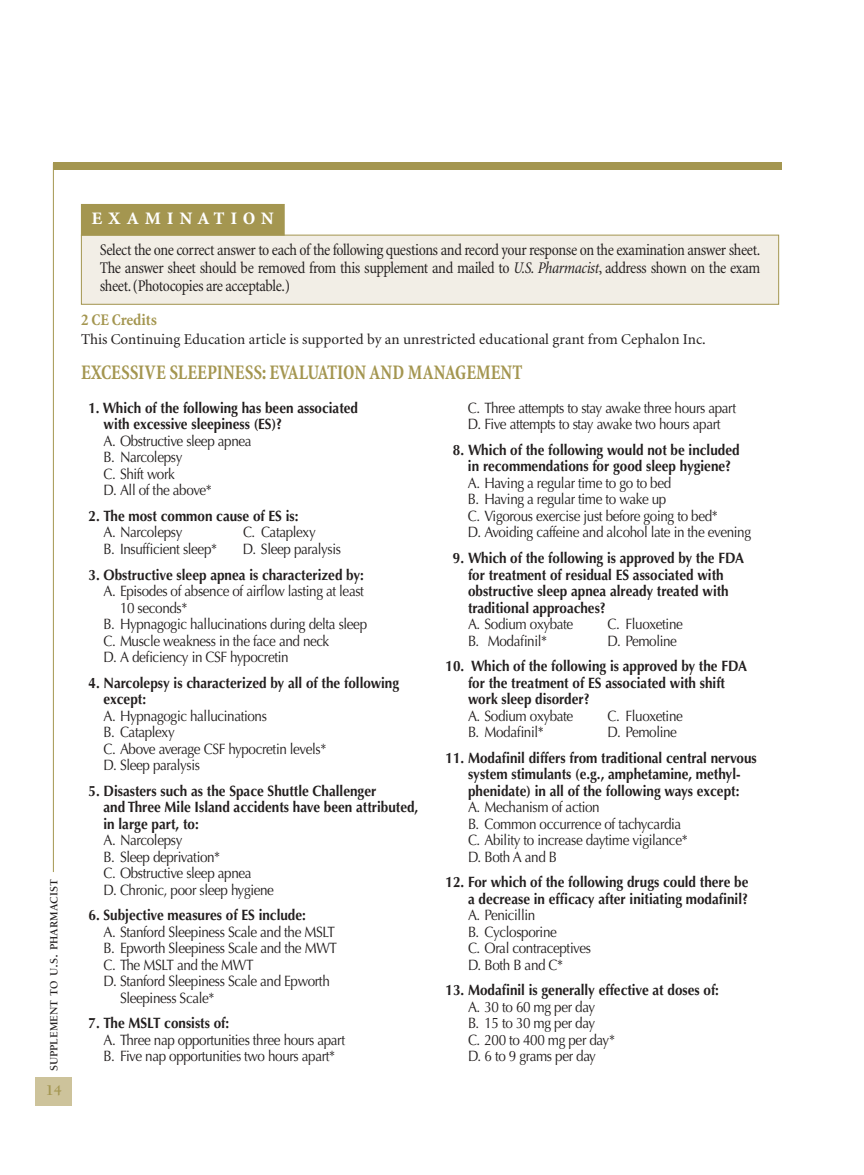
<style>
.page{position:relative;width:864px;height:1175px;background:#fff}
.page>*{position:absolute;margin:0;border:0;box-sizing:border-box;transform-origin:0 0}
.t1{font:700 condensed 21px "Minion";color:#a49650;scale:.9 1}
.t2{font:700 condensed 17.85px "Minion";letter-spacing:.27em;color:#fff;scale:1.18 1}
.t3{font:condensed 16.5px/18px "Minion";letter-spacing:-.03em;color:#231f1f;text-align:justify}
.t4{font:700 condensed 16.5px "Minion";color:#a49650}
.t5{font:15px/16.5px "Optima";letter-spacing:-.03em;color:#231f1f;scale:.9 1}
.t6{font:700 15px/16.5px "Optima";color:#231f1f;scale:.9 1}
.t7{font:15px "Minion";color:#231f1f}
.t8{font:700 15px "Berkeley";color:#a49650}
.t9{font:700 11.25px "Berkeley";color:#231f1f}
.s1{font-size:15px}
.s2{font-style:italic}
</style>
<div class="page">
<div style="left:36px;top:1077px;width:36px;height:28px;background:#cdc39b"></div>
<hr style="left:53px;top:163px;width:1px;height:709px;background:#a49650">
<div style="left:53px;top:162px;width:728px;height:8px;background:#a49650"></div>
<div style="left:81px;top:235px;width:698px;height:69px;background:#f2eee6"></div>
<div style="left:81px;top:235px;width:698px;height:70px;border:1px solid #a49650"></div>
<div style="left:81px;top:204px;width:203px;height:31px;background:#a49650"></div>
<p class="t9" style="left:50px;top:1071px;width:194px;rotate:-90deg">SUPPLEMENT TO U<span class="s1">.</span>S<span class="s1">.</span> PHARMACIST</p>
<p class="t8" style="left:46px;top:1084px;width:18px">14</p>
<p class="t2" style="left:92px;top:211px;width:156px">EXAMINATION</p>
<p class="t3" style="left:100px;top:243px;width:662px">Select the one correct answer to each of the following questions and record your response on the examination answer sheet.<br>The answer sheet should be removed from this supplement and mailed to <span class="s2">U.S. Pharmacist</span>, address shown on the exam sheet.(Photocopies are acceptable.)</p>
<p class="t4" style="left:81px;top:313px;width:78px">2 CE Credits</p>
<p class="t7" style="left:81px;top:333px;width:626px">This Continuing Education article is supported by an unrestricted educational grant from Cephalon Inc.</p>
<h1 class="t1" style="left:81px;top:364px;width:492px">EXCESSIVE SLEEPINESS: EVALUATION AND MANAGEMENT</h1>
<p class="t6" style="left:104px;top:401px;width:284px;text-indent:-15px">1. Which of the following has been associated with excessive sleepiness (ES)?</p>
<p class="t5" style="left:104px;top:434px;width:166px">A. Obstructive sleep apnea<br>B. Narcolepsy<br>C. Shift work<br>D. All of the above*</p>
<p class="t6" style="left:88px;top:509px;width:235px">2. The most common cause of ES is:</p>
<p class="t5" style="left:104px;top:525px;width:89px">A. Narcolepsy</p>
<p class="t5" style="left:243px;top:525px;width:82px">C. Cataplexy</p>
<p class="t5" style="left:104px;top:542px;width:128px">B. Insufficient sleep*</p>
<p class="t5" style="left:243px;top:542px;width:110px">D. Sleep paralysis</p>
<p class="t6" style="left:88px;top:567px;width:308px">3. Obstructive sleep apnea is characterized by:</p>
<p class="t5" style="left:104px;top:584px;width:291px">A. Episodes of absence of airflow lasting at least</p>
<p class="t5" style="left:120px;top:600px;width:77px">10 seconds*</p>
<p class="t5" style="left:104px;top:617px;width:294px">B. Hypnagogic hallucinations during delta sleep</p>
<p class="t5" style="left:104px;top:633px;width:253px">C. Muscle weakness in the face and neck</p>
<p class="t5" style="left:104px;top:650px;width:207px">D. A deficiency in CSF hypocretin</p>
<p class="t6" style="left:104px;top:675px;width:330px;text-indent:-15px">4. Narcolepsy is characterized by all of the following except:</p>
<p class="t5" style="left:104px;top:708px;width:249px">A. Hypnagogic hallucinations<br>B. Cataplexy<br>C. Above average CSF hypocretin levels*<br>D. Sleep paralysis</p>
<p class="t6" style="left:104px;top:783px;width:351px;text-indent:-15px">5. Disasters such as the Space Shuttle Challenger<br>and Three Mile Island accidents have been attributed, in large part, to:</p>
<p class="t5" style="left:104px;top:833px;width:191px">A. Narcolepsy<br>B. Sleep deprivation*<br>C. Obstructive sleep apnea<br>D. Chronic, poor sleep hygiene</p>
<p class="t6" style="left:88px;top:908px;width:243px">6. Subjective measures of ES include:</p>
<p class="t5" style="left:104px;top:924px;width:259px">A. Stanford Sleepiness Scale and the MSLT</p>
<p class="t5" style="left:104px;top:941px;width:261px">B. Epworth Sleepiness Scale and the MWT</p>
<p class="t5" style="left:104px;top:957px;width:168px">C. The MSLT and the MWT</p>
<p class="t5" style="left:104px;top:974px;width:253px">D. Stanford Sleepiness Scale and Epworth</p>
<p class="t5" style="left:120px;top:990px;width:106px">Sleepiness Scale*</p>
<p class="t6" style="left:88px;top:1016px;width:158px">7. The MSLT consists of:</p>
<p class="t5" style="left:104px;top:1032px;width:270px">A. Three nap opportunities three hours apart<br>B. Five nap opportunities two hours apart*</p>
<p class="t5" style="left:468px;top:401px;width:299px">C. Three attempts to stay awake three hours apart<br>D. Five attempts to stay awake two hours apart</p>
<p class="t6" style="left:453px;top:443px;width:320px;text-align:center">8. Which of the following would not be included in recommendations for good sleep hygiene?</p>
<p class="t5" style="left:468px;top:476px;width:316px">A. Having a regular time to go to bed<br>B. Having a regular time to wake up<br>C. Vigorous exercise just before going to bed*<br>D. Avoiding caffeine and alcohol late in the evening</p>
<p class="t6" style="left:468px;top:551px;width:308px;text-indent:-15px">9. Which of the following is approved by the FDA for treatment of residual ES associated with obstructive sleep apnea already treated with traditional approaches?</p>
<p class="t5" style="left:468px;top:617px;width:119px">A. Sodium oxybate</p>
<p class="t5" style="left:607px;top:617px;width:85px">C. Fluoxetine</p>
<p class="t5" style="left:468px;top:633px;width:89px">B. Modafinil*</p>
<p class="t5" style="left:608px;top:633px;width:79px">D. Pemoline</p>
<p class="t6" style="left:468px;top:659px;width:312px;text-indent:-23px">10. Which of the following is approved by the FDA for the treatment of ES associated with shift work sleep disorder?</p>
<p class="t5" style="left:468px;top:708px;width:119px">A. Sodium oxybate</p>
<p class="t5" style="left:608px;top:708px;width:85px">C. Fluoxetine</p>
<p class="t5" style="left:468px;top:725px;width:86px">B. Modafinil*</p>
<p class="t5" style="left:608px;top:725px;width:79px">D. Pemoline</p>
<p class="t6" style="left:446px;top:750px;width:347px;text-align:center">11. Modafinil differs from traditional central nervous system stimulants (e.g., amphetamine, methyl&shy;phenidate) in all of the following ways except:</p>
<p class="t5" style="left:468px;top:800px;width:246px">A. Mechanism of action<br>B. Common occurrence of tachycardia<br>C. Ability to increase daytime vigilance*<br>D. Both A and B</p>
<p class="t6" style="left:446px;top:875px;width:338px;text-align:right">12. For which of the following drugs could there be a decrease in efficacy after initiating modafinil?</p>
<p class="t5" style="left:468px;top:908px;width:138px">A. Penicillin<br>B. Cyclosporine<br>C. Oral contraceptives<br>D. Both B and C*</p>
<p class="t6" style="left:446px;top:983px;width:305px">13. Modafinil is generally effective at doses of:</p>
<p class="t5" style="left:468px;top:999px;width:165px">A. 30 to 60 mg per day<br>B. 15 to 30 mg per day<br>C. 200 to 400 mg per day*<br>D. 6 to 9 grams per day</p>
</div>
